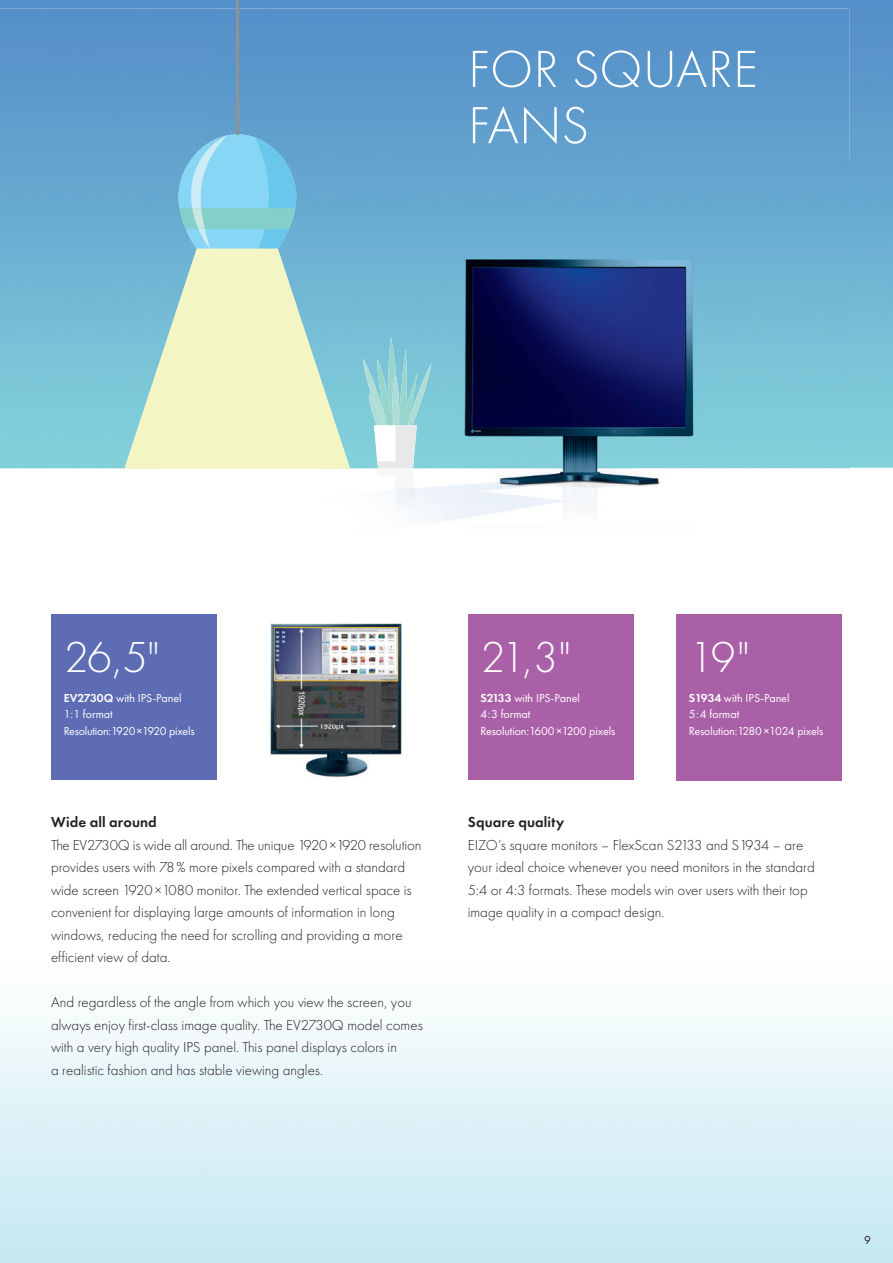
<style>
.page{position:relative;width:893px;height:1263px;background:#fff}
.page>*{position:absolute;margin:0;border:0;box-sizing:border-box;transform-origin:0 0}
.t1{font:300 54px/56.2px "Futura New";color:#fff}
.t2{font:300 45px "Futura New";color:#fff}
.t3{font:300 15px/22.5px "Futura New";color:#231f20}
.t4{font:15px "Futura New Demi";letter-spacing:.01em;color:#231f20}
.t5{font:12px/16.5px "Futura New";letter-spacing:-.01em;color:#fff}
.t6{font:12px "Futura New";color:#231f20}
.s1{font-family:"Futura New Demi"}
</style>
<div class="page">
<img style="left:0;top:0;width:893px;height:1263px">
<img style="left:270px;top:622px;width:132px;height:156px">
<hr style="left:236px;top:0;width:3px;height:134px;background:#909394">
<img style="left:0;top:9px;width:212px;height:403px">
<img style="left:212px;top:9px;width:637px;height:151px">
<img style="left:296px;top:159px;width:77px;height:254px">
<img style="left:637px;top:159px;width:212px;height:455px">
<img style="left:0;top:412px;width:159px;height:202px">
<img style="left:363px;top:425px;width:68px;height:167px">
<img style="left:159px;top:469px;width:160px;height:145px">
<svg style="left:179px;top:134px;width:117px;height:115px;background:#80cbe5"></svg>
<img style="left:198px;top:229px;width:12px;height:20px">
<img style="left:192px;top:208px;width:13px;height:21px">
<img style="left:236px;top:9px;width:3px;height:125px">
<img style="left:124px;top:249px;width:226px;height:220px">
<img style="left:388px;top:337px;width:8px;height:37px">
<img style="left:387px;top:358px;width:6px;height:67px">
<img style="left:417px;top:364px;width:14px;height:61px">
<img style="left:399px;top:348px;width:18px;height:77px">
<img style="left:392px;top:374px;width:7px;height:51px">
<img style="left:363px;top:358px;width:24px;height:67px">
<img style="left:369px;top:394px;width:14px;height:31px">
<img style="left:374px;top:425px;width:3px;height:37px">
<img style="left:377px;top:425px;width:40px;height:86px">
<img style="left:388px;top:562px;width:8px;height:30px">
<img style="left:387px;top:511px;width:6px;height:67px">
<img style="left:417px;top:511px;width:14px;height:62px">
<img style="left:399px;top:511px;width:18px;height:77px">
<img style="left:392px;top:511px;width:7px;height:51px">
<img style="left:363px;top:511px;width:24px;height:67px">
<img style="left:369px;top:511px;width:14px;height:32px">
<img style="left:374px;top:475px;width:22px;height:36px">
<img style="left:378px;top:468px;width:35px;height:1px">
<div style="left:51px;top:614px;width:166px;height:166px;background:#5d6cb3"></div>
<div style="left:468px;top:614px;width:166px;height:166px;background:#aa60a7"></div>
<div style="left:676px;top:614px;width:166px;height:166px;background:#aa60a7"></div>
<h1 class="t1" style="left:468px;top:41px;width:291px">FOR SQUARE<br>FANS</h1>
<h2 class="t2" style="left:64px;top:632px;width:97px">26,5"</h2>
<p class="t5" style="left:64px;top:689px;width:132px"><span class="s1">EV2730Q</span> with IPS-Panel<br>1:1 format<br>Resolution:1920 ×1920 pixels</p>
<p class="t4" style="left:51px;top:813px;width:107px">Wide all around</p>
<p class="t3" style="left:51px;top:834px;width:372px">The EV2730Q is wide all around. The unique 1920 ×1920 resolution provides users with 78 % more pixels compared with a standard wide screen 1920 ×1080 monitor. The extended vertical space is convenient for displaying large amounts of information in long windows, reducing the need for scrolling and providing a more efficient view of data.</p>
<p class="t3" style="left:51px;top:991px;width:373px">And regardless of the angle from which you view the screen, you always enjoy first-class image quality. The EV2730Q model comes with a very high quality IPS panel. This panel displays colors in<br>a realistic fashion and has stable viewing angles.</p>
<h2 class="t2" style="left:481px;top:632px;width:92px">21,3"</h2>
<p class="t5" style="left:480px;top:689px;width:136px"><span class="s1">S2133</span> with IPS-Panel<br>4 : 3 format<br>Resolution:1600 ×1200 pixels</p>
<h2 class="t2" style="left:689px;top:632px;width:62px">19"</h2>
<p class="t5" style="left:689px;top:689px;width:136px"><span class="s1">S1934</span> with IPS-Panel<br>5 : 4 format<br>Resolution:1280 ×1024 pixels</p>
<p class="t4" style="left:468px;top:813px;width:98px">Square quality</p>
<p class="t3" style="left:468px;top:834px;width:349px">EIZO’s square monitors – FlexScan S2133 and S1934 – are your ideal choice whenever you need monitors in the standard 5:4 or 4:3 formats. These models win over users with their top image quality in a compact design.</p>
<p class="t6" style="left:864px;top:1232px;width:8px">9</p>
</div>
